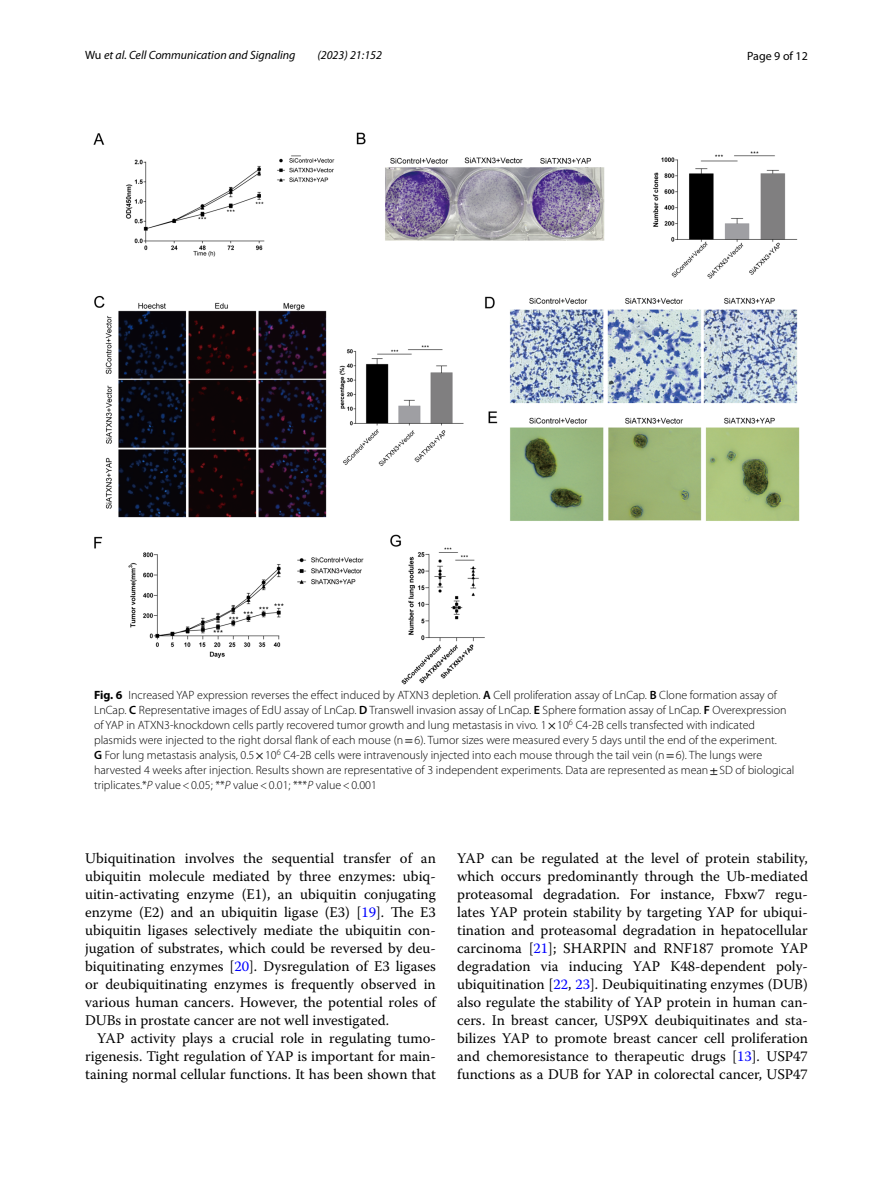
<style>
.page{position:relative;width:893px;height:1187px;background:#fff}
.page>*{position:absolute;margin:0;border:0;box-sizing:border-box;transform-origin:0 0}
.t1{font:14.7px/18px "Warnock Pro";color:#000;text-align:justify}
.t2{font:300 12px/15px "Myriad Pro";color:#000}
.t3{font:italic 12px "Myriad Pro";color:#000}
.t4{font:12px "Myriad Pro";color:#000}
.s1{font-style:normal}
.s2{font-weight:700}
.s3{font-weight:600}
.s4{font-family:"STIX";font-weight:400}
.s5{font-style:italic}
.s6{color:#00f}
</style>
<div class="page">
<img style="left:94px;top:133px;width:705px;height:551px">
<p class="t3" style="left:85px;top:48px;width:212px"><span class="s1">Wu</span> et al. Cell Communication and Signaling</p>
<p class="t3" style="left:317px;top:48px;width:66px">(2023) 21:152</p>
<p class="t4" style="left:747px;top:48px;width:62px">Page 9 of 12</p>
<p class="t2" style="left:94px;top:688px;width:702px"><span class="s2">Fig. 6</span> Increased YAP expression reverses the effect induced by ATXN3 depletion. <span class="s3">A</span> Cell proliferation assay of LnCap. <span class="s3">B</span> Clone formation assay of LnCap. <span class="s3">C</span> Representative images of EdU assay of LnCap. <span class="s3">D</span> Transwell invasion assay of LnCap. <span class="s3">E</span> Sphere formation assay of LnCap. <span class="s3">F</span> Overexpression of YAP in ATXN3-knockdown cells partly recovered tumor growth and lung metastasis in vivo. 1<span class="s4">×</span> -10<sup>6</sup> C4-2B cells transfected with indicated plasmids were injected to the right dorsal flank of each mouse (n<span class="s4">=</span>6). Tumor sizes were measured every 5 days until the end of the experiment.<br><span class="s3">G</span> For lung metastasis analysis, 0.5<span class="s4">×</span> -10<sup>6</sup> C4-2B cells were intravenously injected into each mouse through the tail vein (n<span class="s4">=</span>6). The lungs were harvested 4 weeks after injection. Results shown are representative of 3 independent experiments. Data are represented as mean<span class="s4">±</span>SD of biological triplicates.*<span class="s5">P</span> value&lt;0.05; **<span class="s5">P</span> value&lt;0.01; ***<span class="s5">P</span> value&lt;0.001</p>
<p class="t1" style="left:85px;top:848px;width:352px">Ubiquitination involves the sequential transfer of an ubiquitin molecule mediated by three enzymes: ubiq&shy;uitin-activating enzyme (E1), an ubiquitin conjugating enzyme (E2) and an ubiquitin ligase (E3) [<span class="s6">19</span>]. The E3 ubiquitin ligases selectively mediate the ubiquitin con&shy;jugation of substrates, which could be reversed by deu&shy;biquitinating enzymes [<span class="s6">20</span>]. Dysregulation of E3 ligases or deubiquitinating enzymes is frequently observed in various human cancers. However, the potential roles of DUBs in prostate cancer are not well investigated.</p>
<p class="t1" style="left:85px;top:1028px;width:352px;text-indent:12px">YAP activity plays a crucial role in regulating tumo&shy;rigenesis. Tight regulation of YAP is important for main&shy;taining normal cellular functions. It has been shown that</p>
<p class="t1" style="left:457px;top:848px;width:352px">YAP can be regulated at the level of protein stability, which occurs predominantly through the Ub-mediated proteasomal degradation. For instance, Fbxw7 regu&shy;lates YAP protein stability by targeting YAP for ubiqui&shy;tination and proteasomal degradation in hepatocellular carcinoma [<span class="s6">21</span>]; SHARPIN and RNF187 promote YAP degradation via inducing YAP K48-dependent poly&shy;ubiquitination [<span class="s6">22</span>, <span class="s6">23</span>]. Deubiquitinating enzymes (DUB) also regulate the stability of YAP protein in human can&shy;cers. In breast cancer, USP9X deubiquitinates and sta&shy;bilizes YAP to promote breast cancer cell proliferation and chemoresistance to therapeutic drugs [<span class="s6">13</span>]. USP47 functions as a DUB for YAP in colorectal cancer, USP47</p>
</div>
